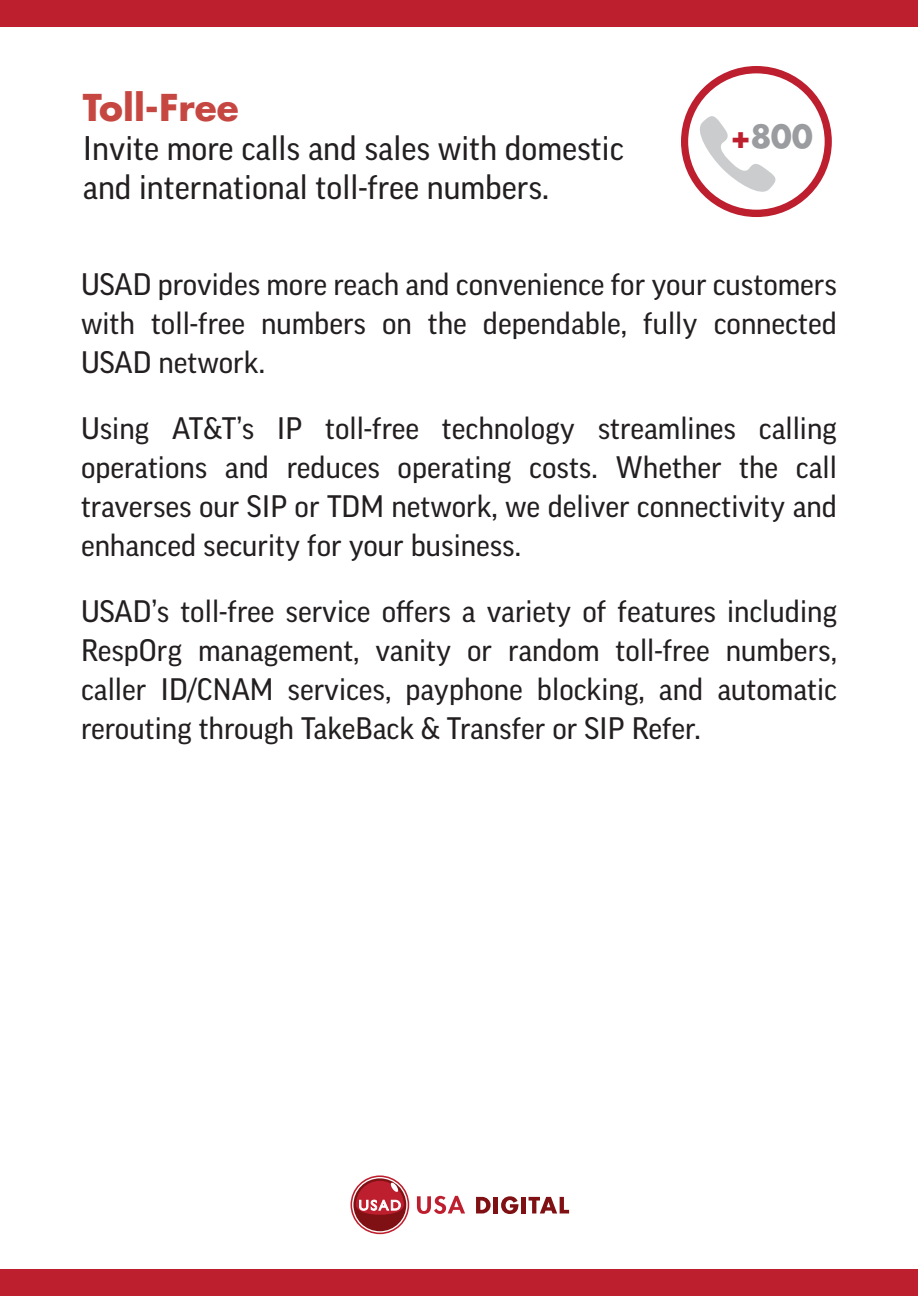
<style>
.page{position:relative;width:918px;height:1296px;background:#fff}
.page>*{position:absolute;margin:0;border:0;box-sizing:border-box;transform-origin:0 0}
.t1{font:700 36px "Futura";color:#c64741}
.t2{font:33px/39px "Good OT";color:#231f20}
.t3{font:700 30.9px "Futura";color:#9a9c9f}
.t4{font:30px/39px "Good OT";color:#231f20;text-align:justify}
.s1{color:#bd1f2f}
</style>
<div class="page">
<svg style="left:681px;top:66px;width:151px;height:151px"></svg>
<svg style="left:417px;top:1196px;width:48px;height:18px"></svg>
<svg style="left:476px;top:1197px;width:15px;height:16px"></svg>
<hr style="left:494px;top:1197px;width:4px;height:16px;background:#7f1013">
<svg style="left:501px;top:1196px;width:17px;height:18px"></svg>
<hr style="left:522px;top:1197px;width:4px;height:16px;background:#7f1013">
<svg style="left:529px;top:1197px;width:40px;height:16px"></svg>
<svg style="left:351px;top:1175px;width:58px;height:59px"></svg>
<div style="left:0;top:0;width:918px;height:27px;background:#be1f2e"></div>
<div style="left:0;top:1269px;width:918px;height:27px;background:#be1f2e"></div>
<p class="t1" style="left:83px;top:82px;width:157px">Toll-Free</p>
<p class="t2" style="left:83px;top:129px;width:543px">Invite more calls and sales with domestic and international toll-free numbers.</p>
<p class="t3" style="left:730px;top:115px;width:84px"><span class="s1">+</span>800</p>
<p class="t4" style="left:81px;top:265px;width:757px">USAD provides more reach and convenience for your customers with toll-free numbers on the dependable, fully connected USAD network.</p>
<p class="t4" style="left:81px;top:409px;width:758px">Using AT&amp;T’s IP toll-free technology streamlines calling operations and reduces operating costs. Whether the call traverses our SIP or TDM network, we deliver connectivity and enhanced security for your business.</p>
<p class="t4" style="left:81px;top:592px;width:758px">USAD’s toll-free service offers a variety of features including RespOrg management, vanity or random toll-free numbers, caller ID/CNAM services, payphone blocking, and automatic rerouting through TakeBack &amp; Transfer or SIP Refer.</p>
</div>
